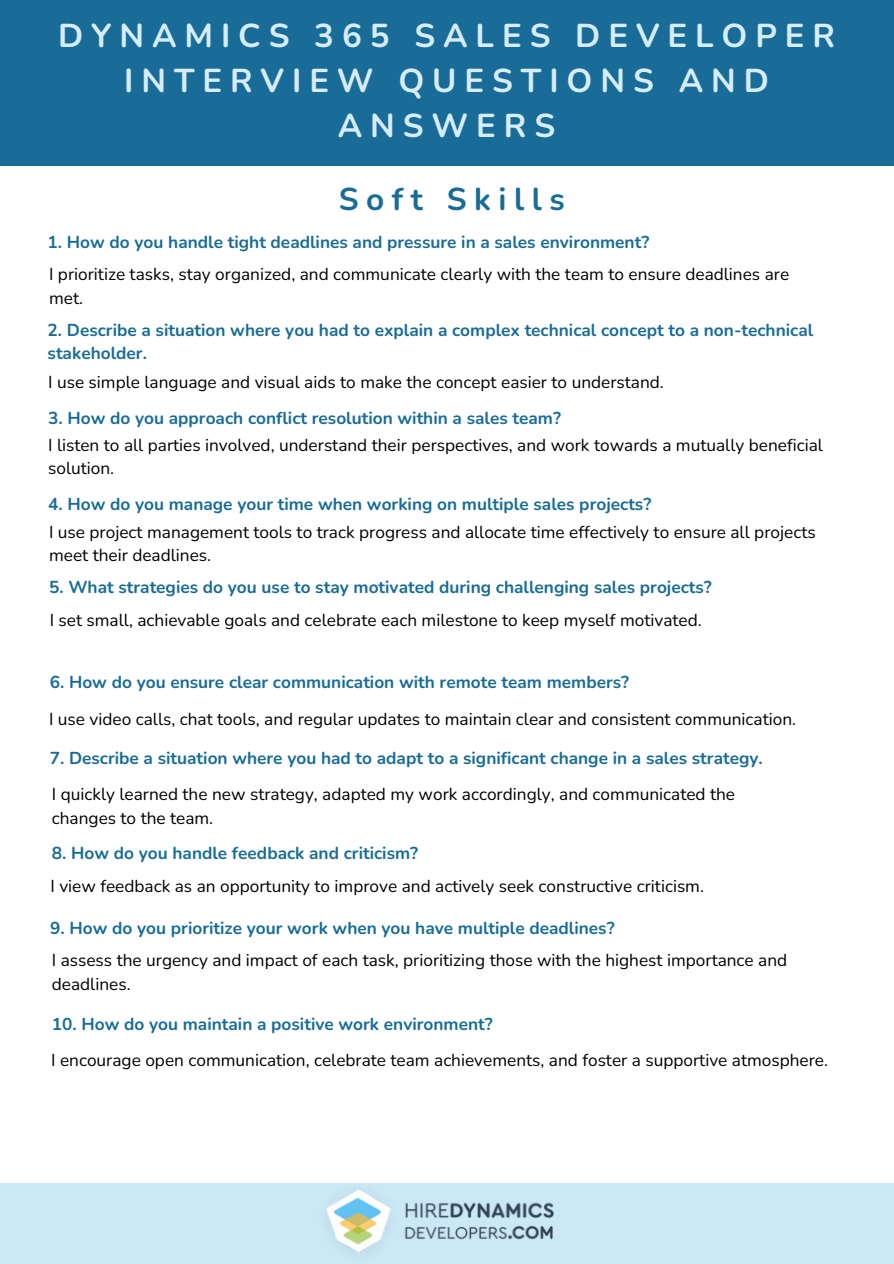
<style>
.page{position:relative;width:894px;height:1264px;background:#fff}
.page>*{position:absolute;margin:0;border:0;box-sizing:border-box;transform-origin:0 0}
.t1{font:700 33px/45px "Nunito";letter-spacing:.24em;color:#d8edfb;text-align:center}
.t2{font:700 31.5px "Nunito";letter-spacing:.24em;color:#186c97}
.t3{font:17.25px/23.7px "Nunito";color:#000}
.t4{font:700 17.25px/23.7px "Nunito";color:#186c97}
</style>
<div class="page">
<div style="left:0;top:0;width:893px;height:166px;background:#186c97"></div>
<div style="left:0;top:1183px;width:893px;height:80px;background:#cbe8f5"></div>
<img style="left:326px;top:1189px;width:227px;height:64px">
<h2 class="t1" style="left:58px;top:13px;width:778px">DYNAMICS 365 SALES DEVELOPER<br>INTERVIEW QUESTIONS AND<br>ANSWERS</h2>
<h3 class="t2" style="left:338px;top:178px;width:227px">Soft Skills</h3>
<h3 class="t4" style="left:48px;top:230px;width:603px">1. How do you handle tight deadlines and pressure in a sales environment?</h3>
<p class="t3" style="left:49px;top:262px;width:741px">I prioritize tasks, stay organized, and communicate clearly with the team to ensure deadlines are met.</p>
<h3 class="t4" style="left:48px;top:318px;width:767px">2. Describe a situation where you had to explain a complex technical concept to a non-technical stakeholder.</h3>
<p class="t3" style="left:48px;top:370px;width:617px">I use simple language and visual aids to make the concept easier to understand.</p>
<h3 class="t4" style="left:48px;top:407px;width:514px">3. How do you approach conflict resolution within a sales team?</h3>
<p class="t3" style="left:48px;top:433px;width:776px">I listen to all parties involved, understand their perspectives, and work towards a mutually beneficial solution.</p>
<h3 class="t4" style="left:48px;top:492px;width:604px">4. How do you manage your time when working on multiple sales projects?</h3>
<p class="t3" style="left:49px;top:520px;width:768px">I use project management tools to track progress and allocate time effectively to ensure all projects meet their deadlines.</p>
<h3 class="t4" style="left:49px;top:576px;width:664px">5. What strategies do you use to stay motivated during challenging sales projects?</h3>
<p class="t3" style="left:50px;top:608px;width:653px">I set small, achievable goals and celebrate each milestone to keep myself motivated.</p>
<h3 class="t4" style="left:50px;top:670px;width:580px">6. How do you ensure clear communication with remote team members?</h3>
<p class="t3" style="left:49px;top:707px;width:748px">I use video calls, chat tools, and regular updates to maintain clear and consistent communication.</p>
<h3 class="t4" style="left:50px;top:746px;width:714px">7. Describe a situation where you had to adapt to a significant change in a sales strategy.</h3>
<p class="t3" style="left:52px;top:782px;width:684px">I quickly learned the new strategy, adapted my work accordingly, and communicated the changes to the team.</p>
<h3 class="t4" style="left:52px;top:841px;width:368px">8. How do you handle feedback and criticism?</h3>
<p class="t3" style="left:50px;top:874px;width:655px">I view feedback as an opportunity to improve and actively seek constructive criticism.</p>
<h3 class="t4" style="left:50px;top:916px;width:565px">9. How do you prioritize your work when you have multiple deadlines?</h3>
<p class="t3" style="left:52px;top:948px;width:736px">I assess the urgency and impact of each task, prioritizing those with the highest importance and deadlines.</p>
<p class="t4" style="left:52px;top:1012px;width:442px">10. How do you maintain a positive work environment?</p>
<p class="t3" style="left:51px;top:1048px;width:778px">I encourage open communication, celebrate team achievements, and foster a supportive atmosphere.</p>
</div>
